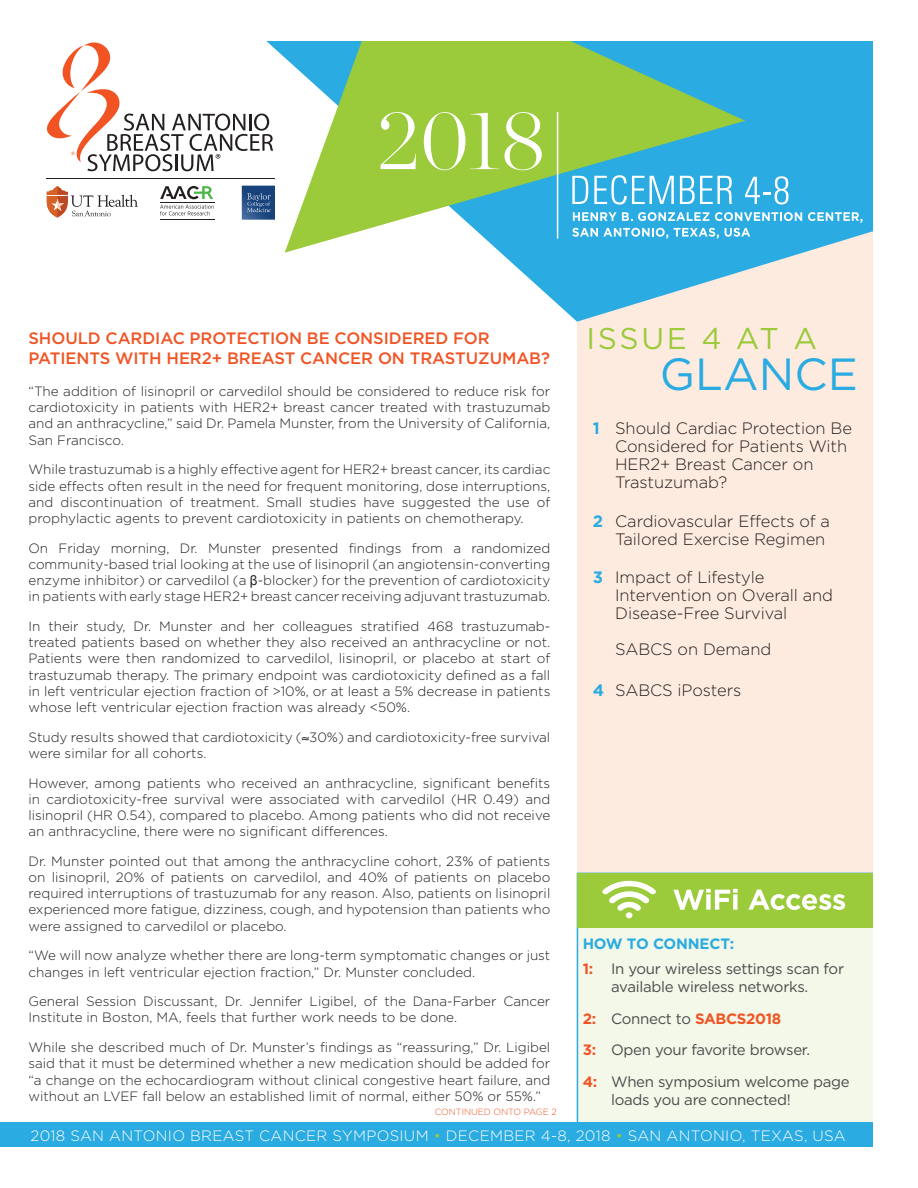
<style>
.page{position:relative;width:918px;height:1188px;background:#fff}
.page>*{position:absolute;margin:0;border:0;box-sizing:border-box;transform-origin:0 0}
.Content_Paragraphs{font:45px "Gotham";letter-spacing:.005em;color:#2aabe1}
.Content_Paragraphs-2{font:30px "Gotham";letter-spacing:.09em;color:#9bca3b}
.Issue_at_a_Glance{font:300 16.5px/18px "Gotham";letter-spacing:-.005em;color:#231f20}
.t1{font:500 16.5px/19.8px "Gotham";letter-spacing:-.005em;color:#f15424}
.Issue_at_a_Glance-2{font:15px/18px "Gotham";letter-spacing:-.02em;color:#4b4c4d;text-align:center}
.Content_Paragraphs-3{font:300 15px "Gotham";letter-spacing:.02em;color:#fff}
.Issue_at_a_Glance-3{font:700 15px "Gotham";letter-spacing:-.02em;color:#f15424}
.Issue_at_a_Glance-4{font:700 15px "Gotham";letter-spacing:-.01em;color:#2aabe1}
.Content_Paragraphs-4{font:300 13.5px/16.2px "Gotham";color:#231f20;text-align:justify}
.Issue_at_a_Glance-5{font:300 9px "Gotham";letter-spacing:-.005em;color:#f15424}
.s1{font-family:"Arial";font-weight:400}
.s2{font-weight:700;color:#2aabe1}
.s3{font-weight:700;color:#f15424}
.s4{font-weight:400;color:#4b4c4d}
.s5{color:#9bca3b}
</style>
<div class="page">
<div style="left:577px;top:0;width:341px;height:1176px;background:#fdebdf"></div>
<svg style="left:241px;top:40px;width:632px;height:282px"></svg>
<svg style="left:285px;top:40px;width:460px;height:213px;background:#83c78d"></svg>
<div style="left:577px;top:873px;width:296px;height:249px;background:#f3f8e8"></div>
<div style="left:0;top:1122px;width:876px;height:26px;background:#2aabe1"></div>
<svg style="left:242px;top:186px;width:33px;height:34px"></svg>
<hr style="left:47px;top:178px;width:228px;height:1px;background:#231f20">
<svg style="left:160px;top:205px;width:54px;height:10px"></svg>
<hr style="left:160px;top:220px;width:54px;height:1px;background:#231f20">
<svg style="left:160px;top:186px;width:53px;height:13px"></svg>
<hr style="left:160px;top:202px;width:54px;height:1px;background:#231f20">
<svg style="left:46px;top:41px;width:227px;height:130px"></svg>
<svg style="left:47px;top:186px;width:91px;height:32px"></svg>
<div style="left:578px;top:874px;width:314px;height:54px;background:#9bca3b"></div>
<svg style="left:673px;top:889px;width:172px;height:21px"></svg>
<svg style="left:602px;top:881px;width:54px;height:37px"></svg>
<svg style="left:381px;top:112px;width:35px;height:57px"></svg>
<svg style="left:424px;top:112px;width:118px;height:58px"></svg>
<svg style="left:572px;top:176px;width:16px;height:28px"></svg>
<svg style="left:594px;top:175px;width:80px;height:30px;background:#64c2e9"></svg>
<svg style="left:680px;top:176px;width:52px;height:28px"></svg>
<svg style="left:745px;top:176px;width:44px;height:28px"></svg>
<svg style="left:573px;top:212px;width:136px;height:9px"></svg>
<svg style="left:715px;top:212px;width:87px;height:9px"></svg>
<svg style="left:808px;top:212px;width:54px;height:11px"></svg>
<svg style="left:572px;top:228px;width:96px;height:11px"></svg>
<svg style="left:674px;top:228px;width:45px;height:11px"></svg>
<svg style="left:725px;top:228px;width:25px;height:9px"></svg>
<hr style="left:557px;top:112px;width:1px;height:127px;background:#fff">
<div style="left:0;top:0;width:914px;height:40px;background:#fff"></div>
<div style="left:873px;top:0;width:45px;height:1188px;background:#fff"></div>
<div style="left:0;top:1148px;width:914px;height:40px;background:#fff"></div>
<p class="t1" style="left:28px;top:329px;width:523px">SHOULD CARDIAC PROTECTION BE CONSIDERED FOR<br>PATIENTS WITH HER2+ BREAST CANCER ON TRASTUZUMAB?</p>
<p class="Content_Paragraphs-4" style="left:28px;top:383px;width:523px">“The addition of lisinopril or carvedilol should be considered to reduce risk for cardiotoxicity in patients with HER2+ breast cancer treated with trastuzumab and an anthracycline,” said Dr. Pamela Munster, from the University of California, San Francisco.</p>
<p class="Content_Paragraphs-4" style="left:28px;top:461px;width:523px">While trastuzumab is a highly effective agent for HER2+ breast cancer, its cardiac side effects often result in the need for frequent monitoring, dose interruptions, and discontinuation of treatment. Small studies have suggested the use of prophylactic agents to prevent cardiotoxicity in patients on chemotherapy.</p>
<p class="Content_Paragraphs-4" style="left:28px;top:539px;width:523px">On Friday morning, Dr. Munster presented findings from a randomized community-based trial looking at the use of lisinopril (an angiotensin-converting enzyme inhibitor) or carvedilol (a <span class="s1">β</span>-blocker) for the prevention of cardiotoxicity in patients with early stage HER2+ breast cancer receiving adjuvant trastuzumab.</p>
<p class="Content_Paragraphs-4" style="left:28px;top:618px;width:523px">In their study, Dr. Munster and her colleagues stratified 468 trastuzumab&shy;treated patients based on whether they also received an anthracycline or not.<br>Patients were then randomized to carvedilol, lisinopril, or placebo at start of trastuzumab therapy. The primary endpoint was cardiotoxicity defined as a fall in left ventricular ejection fraction of &gt;10%, or at least a 5% decrease in patients whose left ventricular ejection fraction was already &lt;50%.</p>
<p class="Content_Paragraphs-4" style="left:28px;top:728px;width:523px">Study results showed that cardiotoxicity (≈30%) and cardiotoxicity-free survival were similar for all cohorts.</p>
<p class="Content_Paragraphs-4" style="left:28px;top:774px;width:523px">However, among patients who received an anthracycline, significant benefits in cardiotoxicity-free survival were associated with carvedilol (HR 0.49) and lisinopril (HR 0.54), compared to placebo. Among patients who did not receive an anthracycline, there were no significant differences.</p>
<p class="Content_Paragraphs-4" style="left:28px;top:853px;width:523px">Dr. Munster pointed out that among the anthracycline cohort, 23% of patients on lisinopril, 20% of patients on carvedilol, and 40% of patients on placebo required interruptions of trastuzumab for any reason. Also, patients on lisinopril experienced more fatigue, dizziness, cough, and hypotension than patients who were assigned to carvedilol or placebo.</p>
<p class="Content_Paragraphs-4" style="left:28px;top:947px;width:523px">“We will now analyze whether there are long-term symptomatic changes or just changes in left ventricular ejection fraction,” Dr. Munster concluded.</p>
<p class="Content_Paragraphs-4" style="left:28px;top:993px;width:523px">General Session Discussant, Dr. Jennifer Ligibel, of the Dana-Farber Cancer<br>Institute in Boston, MA, feels that further work needs to be done.</p>
<p class="Content_Paragraphs-4" style="left:28px;top:1039px;width:523px">While she described much of Dr. Munster’s findings as “reassuring,” Dr. Ligibel said that it must be determined whether a new medication should be added for “a change on the echocardiogram without clinical congestive heart failure, and without an LVEF fall below an established limit of normal, either 50% or 55%.”</p>
<p class="Issue_at_a_Glance-5" style="left:435px;top:1106px;width:124px">CONTINUED ONTO PAGE 2</p>
<p class="Content_Paragraphs-2" style="left:586px;top:319px;width:232px">ISSUE 4 AT A</p>
<p class="Content_Paragraphs" style="left:660px;top:345px;width:200px">GLANCE</p>
<p class="Issue_at_a_Glance" style="left:615px;top:419px;width:238px;text-indent:-22px"><span class="s2">1</span> Should Cardiac Protection Be<br>Considered for Patients With<br>HER2+ Breast Cancer on<br>Trastuzumab?</p>
<p class="Issue_at_a_Glance" style="left:593px;top:511px;width:239px;text-align:right"><span class="s2">2</span> Cardiovascular Effects of a<br>Tailored Exercise Regimen</p>
<p class="Issue_at_a_Glance" style="left:615px;top:567px;width:219px;text-indent:-22px"><span class="s2">3</span> Impact of Lifestyle<br>Intervention on Overall and<br>Disease-Free Survival</p>
<p class="Issue_at_a_Glance" style="left:615px;top:639px;width:158px">SABCS on Demand</p>
<p class="Issue_at_a_Glance" style="left:593px;top:681px;width:150px"><span class="s2">4</span> SABCS iPosters</p>
<p class="Issue_at_a_Glance-4" style="left:583px;top:934px;width:153px">HOW TO CONNECT:</p>
<p class="Issue_at_a_Glance-2" style="left:583px;top:960px;width:263px"><span class="s3">1:</span> In your wireless settings scan for available wireless networks.</p>
<p class="Issue_at_a_Glance-3" style="left:583px;top:1008px;width:200px">2: <span class="s4">Connect to</span> SABCS2018</p>
<p class="Issue_at_a_Glance-2" style="left:583px;top:1041px;width:229px"><span class="s3">3:</span> Open your favorite browser.</p>
<p class="Issue_at_a_Glance-2" style="left:611px;top:1072px;width:240px;text-align:left;text-indent:-28px"><span class="s3">4:</span> When symposium welcome page loads you are connected!</p>
<p class="Content_Paragraphs-3" style="left:31px;top:1126px;width:817px">2018 SAN ANTONIO BREAST CANCER SYMPOSIUM <span class="s5">•</span> DECEMBER 4-8, 2018 <span class="s5">•</span> SAN ANTONIO, TEXAS, USA</p>
</div>
